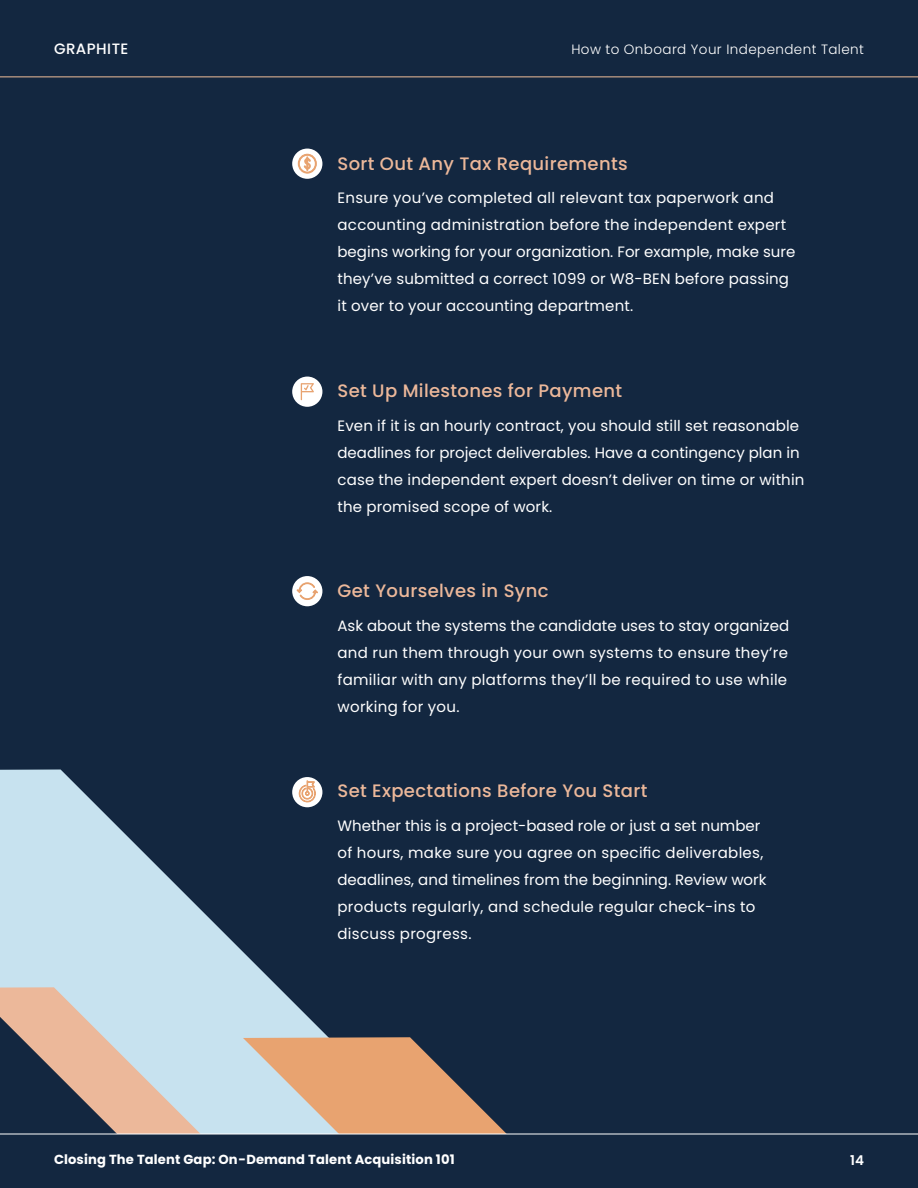
<style>
.page{position:relative;width:918px;height:1188px;background:#132740}
.page>*{position:absolute;margin:0;border:0;box-sizing:border-box;transform-origin:0 0}
.t1{font:500 18px "Poppins";letter-spacing:.02em;color:#ecb89a}
.t2{font:15px/27px "Poppins";letter-spacing:.01em;color:#fff}
.t3{font:500 15px "Poppins";letter-spacing:.03em;color:#fff}
.t4{font:300 13.5px "Poppins";letter-spacing:.03em;color:#fff}
.t5{font:600 13.5px "Poppins";color:#fff}
.t6{font:700 13.2px "Poppins";letter-spacing:.01em;color:#fff}
</style>
<div class="page">
<svg style="left:0;top:769px;width:328px;height:365px;fill:#c7e2ef"></svg>
<svg style="left:0;top:987px;width:217px;height:147px"></svg>
<svg style="left:243px;top:1037px;width:318px;height:97px;fill:#e8a370"></svg>
<hr style="left:0;top:76px;width:918px;height:1px;background:#efbd98">
<div style="left:292px;top:149px;width:30px;height:30px;background:#fff;border-radius:50%"></div>
<svg style="left:298px;top:154px;width:19px;height:19px"></svg>
<div style="left:292px;top:377px;width:30px;height:30px;background:#fff;border-radius:50%"></div>
<svg style="left:301px;top:383px;width:13px;height:17px"></svg>
<div style="left:292px;top:576px;width:30px;height:30px;background:#fff;border-radius:50%"></div>
<svg style="left:296px;top:582px;width:22px;height:18px"></svg>
<div style="left:292px;top:777px;width:30px;height:30px;background:#fff;border-radius:50%"></div>
<svg style="left:299px;top:780px;width:17px;height:23px"></svg>
<hr style="left:0;top:1134px;width:918px;height:1px;background:#fff">
<p class="t3" style="left:54px;top:40px;width:76px">GRAPHITE</p>
<p class="t4" style="left:571px;top:41px;width:294px">How to Onboard Your Independent Talent</p>
<p class="t1" style="left:338px;top:153px;width:292px">Sort Out Any Tax Requirements</p>
<p class="t2" style="left:338px;top:185px;width:459px">Ensure you’ve completed all relevant tax paperwork and accounting administration before the independent expert begins working for your organization. For example, make sure they’ve submitted a correct 1099 or W8-BEN before passing it over to your accounting department.</p>
<p class="t1" style="left:338px;top:380px;width:286px">Set Up Milestones for Payment</p>
<p class="t2" style="left:338px;top:412px;width:469px">Even if it is an hourly contract, you should still set reasonable deadlines for project deliverables. Have a contingency plan in case the independent expert doesn’t deliver on time or within the promised scope of work.</p>
<p class="t1" style="left:338px;top:580px;width:213px">Get Yourselves in Sync</p>
<p class="t2" style="left:338px;top:612px;width:453px">Ask about the systems the candidate uses to stay organized and run them through your own systems to ensure they’re familiar with any platforms they’ll be required to use while working for you.</p>
<p class="t1" style="left:338px;top:781px;width:311px">Set Expectations Before You Start</p>
<p class="t2" style="left:338px;top:812px;width:431px">Whether this is a project-based role or just a set number of hours, make sure you agree on specific deliverables, deadlines, and timelines from the beginning. Review work products regularly, and schedule regular check-ins to discuss progress.</p>
<p class="t6" style="left:54px;top:1152px;width:402px">Closing The Talent Gap: On-Demand Talent Acquisition 101</p>
<p class="t5" style="left:850px;top:1152px;width:15px">14</p>
</div>
